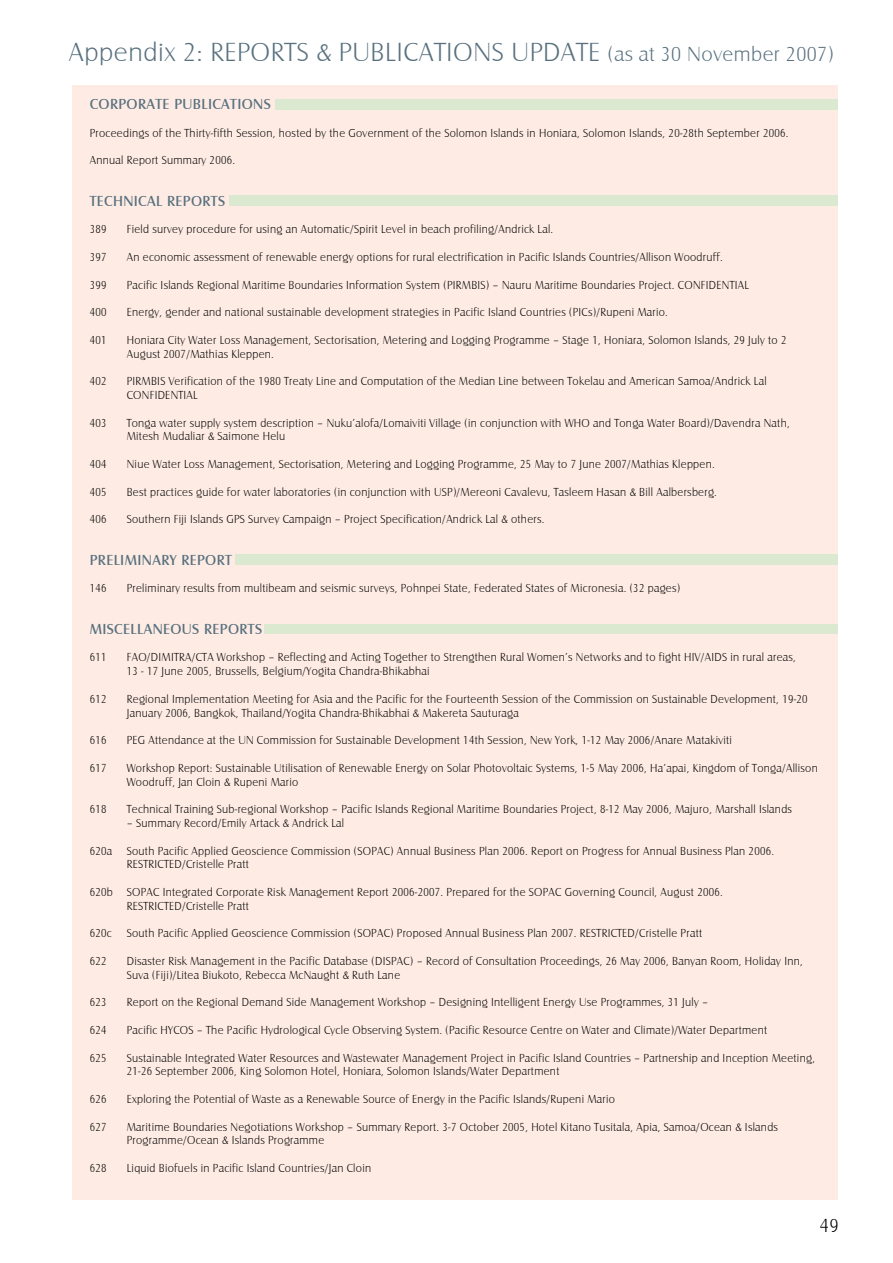
<style>
.page{position:relative;width:893px;height:1263px;background:#fff}
.page>*{position:absolute;margin:0;border:0;box-sizing:border-box;transform-origin:0 0}
.t1{font:27px "Castle T Ligh";letter-spacing:.02em;color:#58707e}
.t2{font:19.5px "Castle T Ligh";color:#000}
.t3{font:15px "Castle T";letter-spacing:.025em;color:#58707e}
.t4{font:12px/13.8px "Castle T Ligh";letter-spacing:.025em;color:#000;scale:.95 1}
.s1{font-size:21px}
</style>
<div class="page">
<div style="left:73px;top:85px;width:765px;height:1114px;background:#feece4"></div>
<div style="left:275px;top:99px;width:563px;height:10px;background:#dae9cf"></div>
<div style="left:229px;top:196px;width:609px;height:10px;background:#dae9cf"></div>
<div style="left:236px;top:555px;width:602px;height:10px;background:#dae9cf"></div>
<div style="left:265px;top:624px;width:573px;height:9px;background:#dae9cf"></div>
<h1 class="t1" style="left:69px;top:38px;width:766px">Appendix 2: REPORTS &amp; PUBLICATIONS UPDATE <span class="s1">(as at 30 November 2007)</span></h1>
<p class="t3" style="left:90px;top:96px;width:182px">CORPORATE PUBLICATIONS</p>
<p class="t4" style="left:90px;top:126px;width:737px">Proceedings of the Thirty-fifth Session, hosted by the Government of the Solomon Islands in Honiara, Solomon Islands, 20-28th September 2006.</p>
<p class="t4" style="left:90px;top:154px;width:155px">Annual Report Summary 2006.</p>
<p class="t3" style="left:90px;top:193px;width:137px">TECHNICAL REPORTS</p>
<p class="t4" style="left:90px;top:223px;width:19px">389</p>
<p class="t4" style="left:127px;top:223px;width:450px">Field survey procedure for using an Automatic/Spirit Level in beach profiling/Andrick Lal.</p>
<p class="t4" style="left:90px;top:250px;width:19px">397</p>
<p class="t4" style="left:127px;top:250px;width:629px">An economic assessment of renewable energy options for rural electrification in Pacific Islands Countries/Allison Woodruff.</p>
<p class="t4" style="left:90px;top:278px;width:19px">399</p>
<p class="t4" style="left:127px;top:278px;width:656px">Pacific Islands Regional Maritime Boundaries Information System (PIRMBIS) – Nauru Maritime Boundaries Project. CONFIDENTIAL</p>
<p class="t4" style="left:90px;top:306px;width:19px">400</p>
<p class="t4" style="left:127px;top:306px;width:571px">Energy, gender and national sustainable development strategies in Pacific Island Countries (PICs)/Rupeni Mario.</p>
<p class="t4" style="left:90px;top:333px;width:19px">401</p>
<p class="t4" style="left:127px;top:333px;width:696px">Honiara City Water Loss Management, Sectorisation, Metering and Logging Programme – Stage 1, Honiara, Solomon Islands, 29 July to 2<br>August 2007/Mathias Kleppen.</p>
<p class="t4" style="left:90px;top:375px;width:19px">402</p>
<p class="t4" style="left:127px;top:375px;width:675px">PIRMBIS Verification of the 1980 Treaty Line and Computation of the Median Line between Tokelau and American Samoa/Andrick Lal<br>CONFIDENTIAL</p>
<p class="t4" style="left:90px;top:416px;width:19px">403</p>
<p class="t4" style="left:127px;top:416px;width:699px">Tonga water supply system description – Nuku’alofa/Lomaiviti Village (in conjunction with WHO and Tonga Water Board)/Davendra Nath,<br>Mitesh Mudaliar &amp; Saimone Helu</p>
<p class="t4" style="left:90px;top:457px;width:19px">404</p>
<p class="t4" style="left:127px;top:457px;width:620px">Niue Water Loss Management, Sectorisation, Metering and Logging Programme, 25 May to 7 June 2007/Mathias Kleppen.</p>
<p class="t4" style="left:90px;top:485px;width:19px">405</p>
<p class="t4" style="left:127px;top:485px;width:623px">Best practices guide for water laboratories (in conjunction with USP)/Mereoni Cavalevu, Tasleem Hasan &amp; Bill Aalbersberg.</p>
<p class="t4" style="left:90px;top:513px;width:19px">406</p>
<p class="t4" style="left:127px;top:513px;width:441px">Southern Fiji Islands GPS Survey Campaign – Project Specification/Andrick Lal &amp; others.</p>
<p class="t3" style="left:90px;top:551px;width:144px">PRELIMINARY REPORT</p>
<p class="t4" style="left:90px;top:582px;width:19px">146</p>
<p class="t4" style="left:127px;top:582px;width:584px">Preliminary results from multibeam and seismic surveys, Pohnpei State, Federated States of Micronesia. (32 pages)</p>
<p class="t3" style="left:90px;top:620px;width:174px">MISCELLANEOUS REPORTS</p>
<p class="t4" style="left:90px;top:651px;width:19px">611</p>
<p class="t4" style="left:127px;top:651px;width:706px">FAO/DIMITRA/CTA Workshop – Reflecting and Acting Together to Strengthen Rural Women’s Networks and to fight HIV/AIDS in rural areas,<br>13 - 17 June 2005, Brussells, Belgium/Yogita Chandra-Bhikabhai</p>
<p class="t4" style="left:90px;top:692px;width:19px">612</p>
<p class="t4" style="left:127px;top:692px;width:718px">Regional Implementation Meeting for Asia and the Pacific for the Fourteenth Session of the Commission on Sustainable Development, 19-20<br>January 2006, Bangkok, Thailand/Yogita Chandra-Bhikabhai &amp; Makereta Sauturaga</p>
<p class="t4" style="left:90px;top:733px;width:19px">616</p>
<p class="t4" style="left:127px;top:733px;width:639px">PEG Attendance at the UN Commission for Sustainable Development 14th Session, New York, 1-12 May 2006/Anare Matakiviti</p>
<p class="t4" style="left:90px;top:761px;width:19px">617</p>
<p class="t4" style="left:127px;top:761px;width:729px">Workshop Report: Sustainable Utilisation of Renewable Energy on Solar Photovoltaic Systems, 1-5 May 2006, Ha’apai, Kingdom of Tonga/Allison<br>Woodruff, Jan Cloin &amp; Rupeni Mario</p>
<p class="t4" style="left:90px;top:802px;width:19px">618</p>
<p class="t4" style="left:127px;top:802px;width:702px">Technical Training Sub-regional Workshop – Pacific Islands Regional Maritime Boundaries Project, 8-12 May 2006, Majuro, Marshall Islands</p>
<p class="t4" style="left:127px;top:816px;width:230px">– Summary Record/Emily Artack &amp; Andrick Lal</p>
<p class="t4" style="left:127px;top:844px;width:683px;text-indent:-37px">620a South Pacific Applied Geoscience Commission (SOPAC) Annual Business Plan 2006. Report on Progress for Annual Business Plan 2006.<br>RESTRICTED/Cristelle Pratt</p>
<p class="t4" style="left:127px;top:885px;width:629px;text-indent:-37px">620b SOPAC Integrated Corporate Risk Management Report 2006-2007. Prepared for the SOPAC Governing Council, August 2006.<br>RESTRICTED/Cristelle Pratt</p>
<p class="t4" style="left:90px;top:927px;width:646px">620c South Pacific Applied Geoscience Commission (SOPAC) Proposed Annual Business Plan 2007. RESTRICTED/Cristelle Pratt</p>
<p class="t4" style="left:90px;top:954px;width:19px">622</p>
<p class="t4" style="left:127px;top:954px;width:713px">Disaster Risk Management in the Pacific Database (DISPAC) – Record of Consultation Proceedings, 26 May 2006, Banyan Room, Holiday Inn,<br>Suva (Fiji)/Litea Biukoto, Rebecca McNaught &amp; Ruth Lane</p>
<p class="t4" style="left:90px;top:996px;width:19px">623</p>
<p class="t4" style="left:127px;top:996px;width:614px">Report on the Regional Demand Side Management Workshop – Designing Intelligent Energy Use Programmes, 31 July –</p>
<p class="t4" style="left:90px;top:1023px;width:19px">624</p>
<p class="t4" style="left:127px;top:1023px;width:676px">Pacific HYCOS – The Pacific Hydrological Cycle Observing System. (Pacific Resource Centre on Water and Climate)/Water Department</p>
<p class="t4" style="left:90px;top:1051px;width:19px">625</p>
<p class="t4" style="left:127px;top:1051px;width:726px">Sustainable Integrated Water Resources and Wastewater Management Project in Pacific Island Countries – Partnership and Inception Meeting,<br>21-26 September 2006, King Solomon Hotel, Honiara, Solomon Islands/Water Department</p>
<p class="t4" style="left:90px;top:1092px;width:19px">626</p>
<p class="t4" style="left:127px;top:1092px;width:515px">Exploring the Potential of Waste as a Renewable Source of Energy in the Pacific Islands/Rupeni Mario</p>
<p class="t4" style="left:90px;top:1120px;width:19px">627</p>
<p class="t4" style="left:127px;top:1120px;width:687px">Maritime Boundaries Negotiations Workshop – Summary Report. 3-7 October 2005, Hotel Kitano Tusitala, Apia, Samoa/Ocean &amp; Islands<br>Programme/Ocean &amp; Islands Programme</p>
<p class="t4" style="left:90px;top:1161px;width:19px">628</p>
<p class="t4" style="left:127px;top:1161px;width:259px">Liquid Biofuels in Pacific Island Countries/Jan Cloin</p>
<h2 class="t2" style="left:820px;top:1215px;width:21px">49</h2>
</div>
